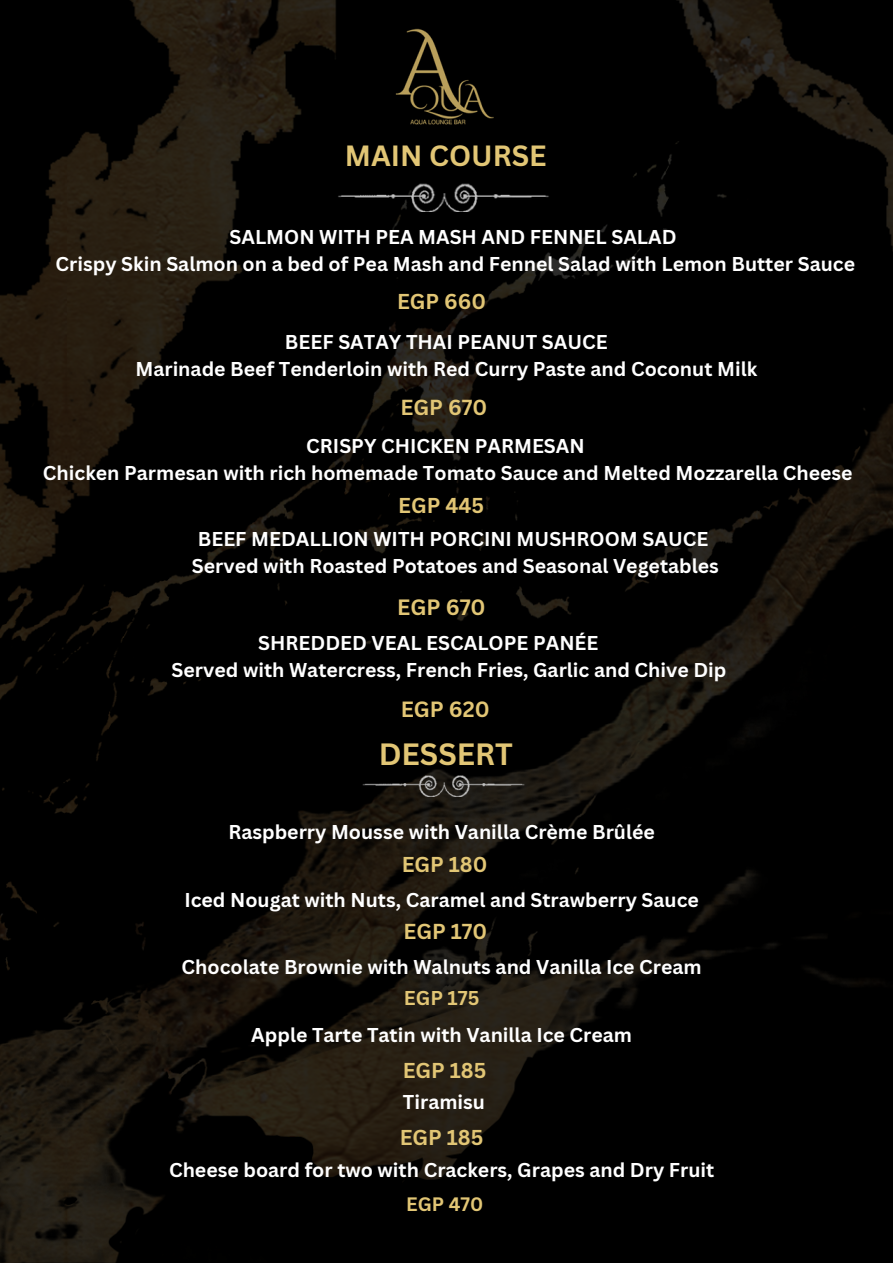
<style>
.page{position:relative;width:893px;height:1264px;background:#fff}
.page>*{position:absolute;margin:0;border:0;box-sizing:border-box;transform-origin:0 0}
.t1{font:700 30px "Canva Sans";color:#e2c675}
.t2{font:700 28.5px "Canva Sans";color:#e2c675}
.t3{font:700 21.6px "Canva Sans";color:#e2c675}
.t4{font:700 21.45px "Canva Sans";color:#e2c675}
.t5{font:700 21.15px "Canva Sans";color:#e2c675}
.t6{font:700 21px "Canva Sans";color:#e2c675}
.t7{font:700 19.5px "Canva Sans";color:#fff}
.t8{font:700 19.5px "Canva Sans";color:#e2c675}
.t9{font:700 18.9px "Canva Sans";color:#e2c675}
</style>
<div class="page">
<img style="left:1px;top:0;width:891px;height:1262px">
<img style="left:361px;top:768px;width:165px;height:28px">
<p class="t2" style="left:345px;top:136px;width:203px">MAIN COURSE</p>
<p class="t7" style="left:229px;top:223px;width:448px">SALMON WITH PEA MASH AND FENNEL SALAD</p>
<p class="t7" style="left:56px;top:250px;width:800px">Crispy Skin Salmon on a bed of Pea Mash and Fennel Salad with Lemon Butter Sauce</p>
<p class="t6" style="left:397px;top:286px;width:90px">EGP 660</p>
<p class="t7" style="left:285px;top:328px;width:324px">BEEF SATAY THAI PEANUT SAUCE</p>
<p class="t7" style="left:135px;top:355px;width:623px">Marinade Beef Tenderloin with Red Curry Paste and Coconut Milk</p>
<p class="t5" style="left:400px;top:392px;width:88px">EGP 670</p>
<p class="t7" style="left:306px;top:432px;width:280px">CRISPY CHICKEN PARMESAN</p>
<p class="t7" style="left:43px;top:458px;width:811px">Chicken Parmesan with rich homemade Tomato Sauce and Melted Mozzarella Cheese</p>
<p class="t6" style="left:398px;top:490px;width:87px">EGP 445</p>
<p class="t7" style="left:198px;top:525px;width:512px">BEEF MEDALLION WITH PORCINI MUSHROOM SAUCE</p>
<p class="t7" style="left:192px;top:552px;width:528px">Served with Roasted Potatoes and Seasonal Vegetables</p>
<p class="t3" style="left:397px;top:592px;width:90px">EGP 670</p>
<p class="t7" style="left:258px;top:629px;width:342px">SHREDDED VEAL ESCALOPE PANÉE</p>
<p class="t7" style="left:171px;top:656px;width:556px">Served with Watercress, French Fries, Garlic and Chive Dip</p>
<p class="t4" style="left:401px;top:694px;width:90px">EGP 620</p>
<p class="t1" style="left:378px;top:733px;width:136px">DESSERT</p>
<p class="t7" style="left:228px;top:818px;width:428px">Raspberry Mousse with Vanilla Crème Brûlée</p>
<p class="t6" style="left:401px;top:849px;width:87px">EGP 180</p>
<p class="t7" style="left:184px;top:886px;width:516px">Iced Nougat with Nuts, Caramel and Strawberry Sauce</p>
<p class="t6" style="left:403px;top:916px;width:85px">EGP 170</p>
<p class="t7" style="left:181px;top:953px;width:521px">Chocolate Brownie with Walnuts and Vanilla Ice Cream</p>
<p class="t8" style="left:404px;top:983px;width:77px">EGP 175</p>
<p class="t7" style="left:251px;top:1021px;width:382px">Apple Tarte Tatin with Vanilla Ice Cream</p>
<p class="t6" style="left:402px;top:1055px;width:85px">EGP 185</p>
<p class="t7" style="left:403px;top:1088px;width:84px">Tiramisu</p>
<p class="t6" style="left:399px;top:1122px;width:85px">EGP 185</p>
<p class="t7" style="left:169px;top:1155px;width:546px">Cheese board for two with Crackers, Grapes and Dry Fruit</p>
<p class="t9" style="left:406px;top:1190px;width:78px">EGP 470</p>
</div>
